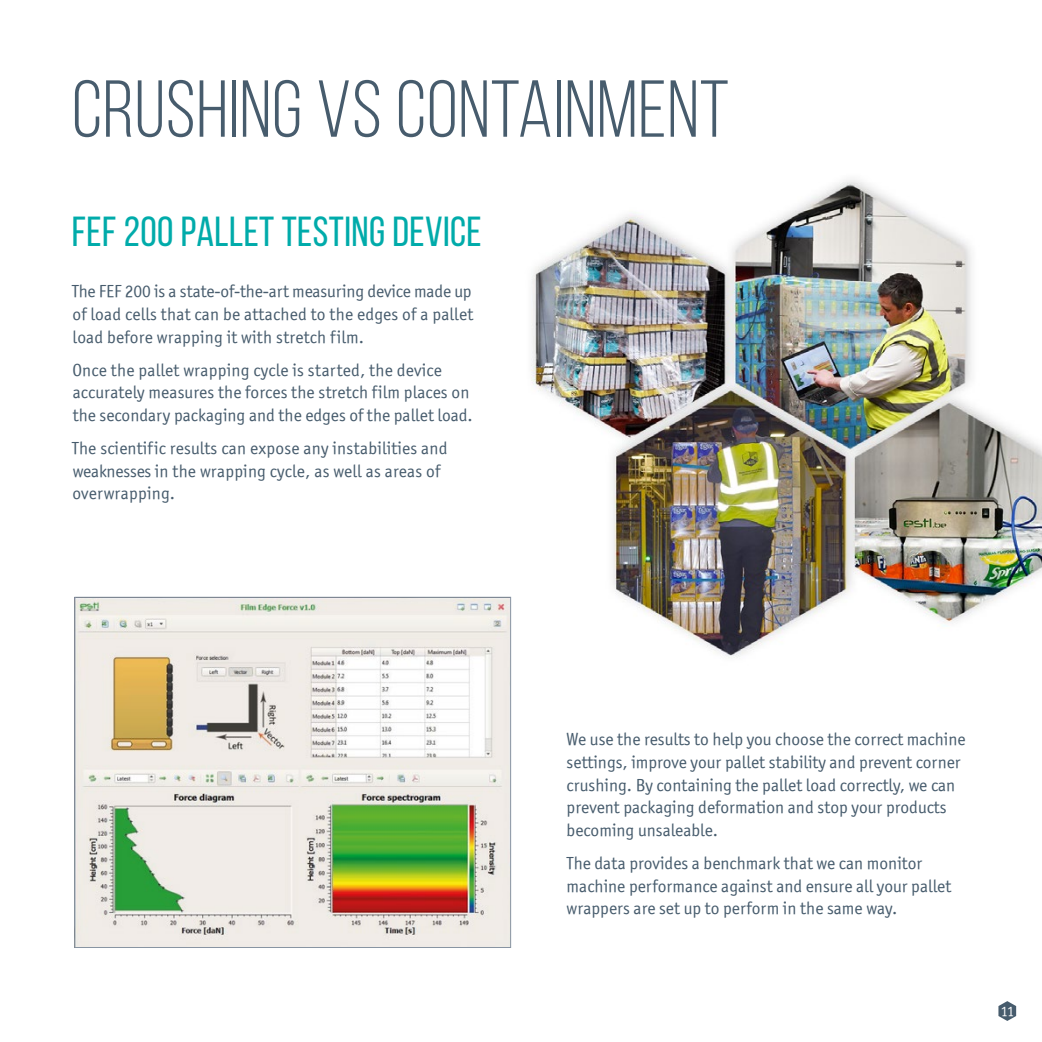
<style>
.page{position:relative;width:1042px;height:1042px;background:#fff}
.page>*{position:absolute;margin:0;border:0;box-sizing:border-box;transform-origin:0 0}
.t1{font:80.5px "Bebas Neue";letter-spacing:.01em;color:#475c6d}
.t2{font:42px "Bebas Neue";letter-spacing:.01em;color:#00abaa}
.t3{font:17.5px/22.8px "Officina Sans ITCTT Book";color:#475c6d}
.t4{font:14px "Officina Sans ITCTT Book";color:#fff}
</style>
<div class="page">
<img style="left:503px;top:179px;width:539px;height:516px">
<svg style="left:998px;top:1001px;width:18px;height:20px"></svg>
<img style="left:76px;top:599px;width:433px;height:347px">
<div style="left:74px;top:597px;width:437px;height:351px;border:1px solid #8894a2"></div>
<h1 class="t1" style="left:72px;top:66px;width:658px">CRUSHING VS CONTAINMENT</h1>
<h2 class="t2" style="left:72px;top:209px;width:411px">FEF 200 PALLET TESTING DEVICE</h2>
<p class="t3" style="left:72px;top:280px;width:403px;text-align:justify">The FEF 200 is a state-of-the-art measuring device made up of load cells that can be attached to the edges of a pallet load before wrapping it with stretch film.</p>
<p class="t3" style="left:72px;top:358px;width:402px">Once the pallet wrapping cycle is started, the device accurately measures the forces the stretch film places on the secondary packaging and the edges of the pallet load.</p>
<p class="t3" style="left:72px;top:436px;width:377px">The scientific results can expose any instabilities and weaknesses in the wrapping cycle, as well as areas of overwrapping.</p>
<p class="t3" style="left:567px;top:728px;width:400px">We use the results to help you choose the correct machine settings, improve your pallet stability and prevent corner crushing. By containing the pallet load correctly, we can prevent packaging deformation and stop your products becoming unsaleable.</p>
<p class="t3" style="left:567px;top:851px;width:386px">The data provides a benchmark that we can monitor machine performance against and ensure all your pallet wrappers are set up to perform in the same way.</p>
<p class="t4" style="left:1001px;top:1003px;width:15px">11</p>
</div>
